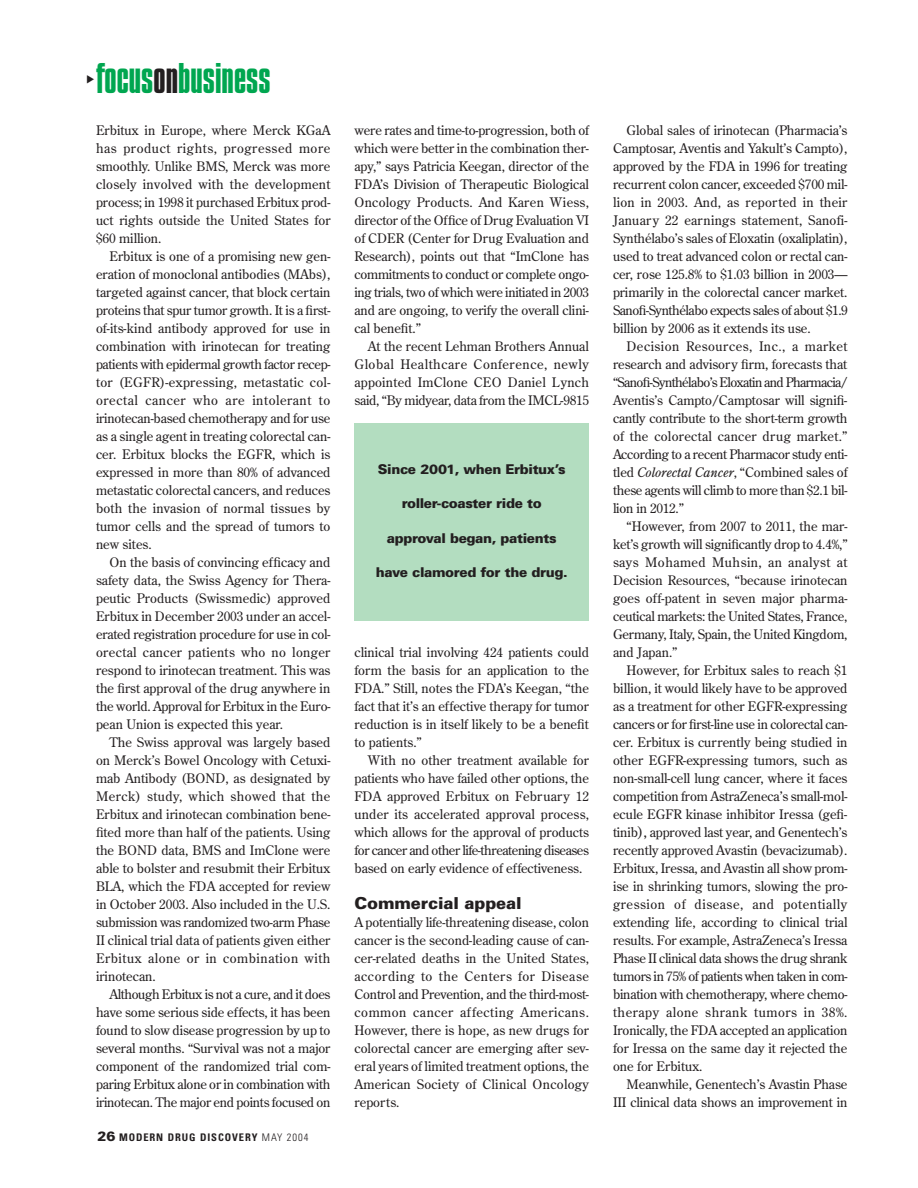
<style>
.page{position:relative;width:918px;height:1188px;background:#fff}
.page>*{position:absolute;margin:0;border:0;box-sizing:border-box;transform-origin:0 0}
.t1{font:45px "Compacta Plain";letter-spacing:-.015em;color:#00a650}
.t2{font:900 16.5px "Univers";letter-spacing:-.005em;color:#231f20}
.t3{font:900 13.5px "Univers";letter-spacing:-.025em;color:#231f20}
.t4{font:13.2px/18px "Century Old Style";letter-spacing:-.005em;color:#231f20;text-align:justify}
.t5{font:700 condensed 10.5px "Univers";letter-spacing:.09em;color:#231f20}
.s1{color:#231f20}
.s2{font-weight:900;font-stretch:normal;font-size:13.5px}
.s3{font-weight:300}
.s4{font-style:italic}
.s5{font-size:14.25px}
</style>
<div class="page">
<div style="left:354px;top:423px;width:235px;height:198px;background:#b3ddc0"></div>
<h1 class="t1" style="left:96px;top:63px;width:176px">focus<span class="s1">on</span>business</h1>
<p class="t4" style="left:96px;top:122px;width:236px">Erbitux in Europe, where Merck KGaA has product rights, progressed more smoothly. Unlike BMS, Merck was more closely involved with the development process; in 1998 it purchased Erbitux prod&shy;uct rights outside the United States for $60 million.</p>
<p class="t4" style="left:96px;top:248px;width:236px;text-indent:14px">Erbitux is one of a promising new gen&shy;eration of monoclonal antibodies (MAbs), targeted against cancer, that block certain proteins that spur tumor growth. It is a first&shy;of-its-kind antibody approved for use in combination with irinotecan for treating patients with epidermal growth factor recep&shy;tor (EGFR)-expressing, metastatic col&shy;orectal cancer who are intolerant to irinotecan-based chemotherapy and for use as a single agent in treating colorectal can&shy;cer. Erbitux blocks the EGFR, which is expressed in more than 80% of advanced metastatic colorectal cancers, and reduces both the invasion of normal tissues by tumor cells and the spread of tumors to new sites.</p>
<p class="t4" style="left:96px;top:554px;width:236px;text-indent:14px">On the basis of convincing efficacy and safety data, the Swiss Agency for Thera&shy;peutic Products (Swissmedic) approved Erbitux in December 2003 under an accel&shy;erated registration procedure for use in col&shy;orectal cancer patients who no longer respond to irinotecan treatment. This was the first approval of the drug anywhere in the world. Approval for Erbitux in the Euro&shy;pean Union is expected this year.</p>
<p class="t4" style="left:96px;top:734px;width:236px;text-indent:14px">The Swiss approval was largely based on Merck’s Bowel Oncology with Cetuxi&shy;mab Antibody (BOND, as designated by Merck) study, which showed that the Erbitux and irinotecan combination bene&shy;fited more than half of the patients. Using the BOND data, BMS and ImClone were able to bolster and resubmit their Erbitux BLA, which the FDA accepted for review in October 2003. Also included in the U.S. submission was randomized two-arm Phase II clinical trial data of patients given either Erbitux alone or in combination with irinotecan.</p>
<p class="t4" style="left:96px;top:986px;width:236px;text-indent:14px">Although Erbitux is not a cure, and it does have some serious side effects, it has been found to slow disease progression by up to several months. “Survival was not a major component of the randomized trial com&shy;paring Erbitux alone or in combination with irinotecan. The major end points focused on</p>
<p class="t5" style="left:98px;top:1133px;width:212px"><span class="s2">26</span> MODERN DRUG DISCOVERY <span class="s3">MAY 2004</span></p>
<p class="t4" style="left:354px;top:122px;width:236px">were rates and time-to-progression, both of which were better in the combination ther&shy;apy,” says Patricia Keegan, director of the FDA’s Division of Therapeutic Biological Oncology Products. And Karen Wiess, director of the Office of Drug Evaluation VI of CDER (Center for Drug Evaluation and Research), points out that “ImClone has commitments to conduct or complete ongo&shy;ing trials, two of which were initiated in 2003 and are ongoing, to verify the overall clini&shy;cal benefit.”</p>
<p class="t4" style="left:354px;top:338px;width:236px;text-indent:14px">At the recent Lehman Brothers Annual Global Healthcare Conference, newly appointed ImClone CEO Daniel Lynch said, “By midyear, data from the IMCL-9815</p>
<p class="t3" style="left:378px;top:464px;width:189px">Since 2001, when Erbitux’s</p>
<p class="t3" style="left:402px;top:499px;width:142px">roller-coaster ride to</p>
<p class="t3" style="left:387px;top:533px;width:171px">approval began, patients</p>
<p class="t3" style="left:376px;top:568px;width:193px">have clamored for the drug.</p>
<p class="t4" style="left:354px;top:644px;width:236px">clinical trial involving 424 patients could form the basis for an application to the FDA.” Still, notes the FDA’s Keegan, “the fact that it’s an effective therapy for tumor reduction is in itself likely to be a benefit to patients.”</p>
<p class="t4" style="left:354px;top:752px;width:236px;text-indent:14px">With no other treatment available for patients who have failed other options, the FDA approved Erbitux on February 12 under its accelerated approval process, which allows for the approval of products for cancer and other life-threatening diseases based on early evidence of effectiveness.</p>
<p class="t2" style="left:354px;top:897px;width:169px">Commercial appeal</p>
<p class="t4" style="left:354px;top:914px;width:236px">A potentially life-threatening disease, colon cancer is the second-leading cause of can&shy;cer-related deaths in the United States, according to the Centers for Disease Control and Prevention, and the third-most&shy;common cancer affecting Americans.<br>However, there is hope, as new drugs for colorectal cancer are emerging after sev&shy;eral years of limited treatment options, the American Society of Clinical Oncology reports.</p>
<p class="t4" style="left:613px;top:122px;width:236px;text-indent:14px">Global sales of irinotecan (Pharmacia’s Camptosar, Aventis and Yakult’s Campto), approved by the FDA in 1996 for treating recurrent colon cancer, exceeded $700 mil&shy;lion in 2003. And, as reported in their January 22 earnings statement, Sanofi-Synthélabo’s sales of Eloxatin (oxaliplatin), used to treat advanced colon or rectal can&shy;cer, rose 125.8% to $1.03 billion in 2003— primarily in the colorectal cancer market.<br>Sanofi-Synthélabo expects sales of about $1.9 billion by 2006 as it extends its use.</p>
<p class="t4" style="left:613px;top:338px;width:236px;text-indent:14px">Decision Resources, Inc., a market research and advisory firm, forecasts that “Sanofi-Synthélabo’s Eloxatin and Pharmacia/ Aventis’s Campto/Camptosar will signifi&shy;cantly contribute to the short-term growth of the colorectal cancer drug market.” According to a recent Pharmacor study enti&shy;tled <span class="s4">Colorectal Cancer</span>, “Combined sales of these agents will climb to more than $2.1 bil&shy;lion in 2012.”</p>
<p class="t4" style="left:613px;top:518px;width:236px;text-indent:14px">“However, from 2007 to 2011, the mar&shy;ket’s growth will significantly drop to 4.4%,” says Mohamed Muhsin, an analyst at Decision Resources, “because irinotecan goes off-patent in seven major pharma&shy;ceutical markets: the United States, France, Germany, Italy, Spain, the United Kingdom, and Japan.”</p>
<p class="t4" style="left:613px;top:662px;width:236px;text-indent:14px">However, for Erbitux sales to reach $1 billion, it would likely have to be approved as a treatment for other EGFR-expressing cancers or for first-line use in colorectal can&shy;cer. Erbitux is currently being studied in other EGFR-expressing tumors, such as non-small-cell lung cancer, where it faces competition from AstraZeneca’s small-mol&shy;ecule EGFR kinase inhibitor Iressa (gefi&shy;tinib<span class="s5">),</span> approved last year, and Genentech’s recently approved Avastin (bevacizumab).<br>Erbitux, Iressa, and Avastin all show prom&shy;ise in shrinking tumors, slowing the pro&shy;gression of disease, and potentially extending life, according to clinical trial results. For example, AstraZeneca’s Iressa Phase II clinical data shows the drug shrank tumors in 75% of patients when taken in com&shy;bination with chemotherapy, where chemo&shy;therapy alone shrank tumors in 38%.<br>Ironically, the FDA accepted an application for Iressa on the same day it rejected the one for Erbitux.</p>
<p class="t4" style="left:613px;top:1076px;width:236px;text-align:right">Meanwhile, Genentech’s Avastin Phase<br>III clinical data shows an improvement in</p>
</div>
